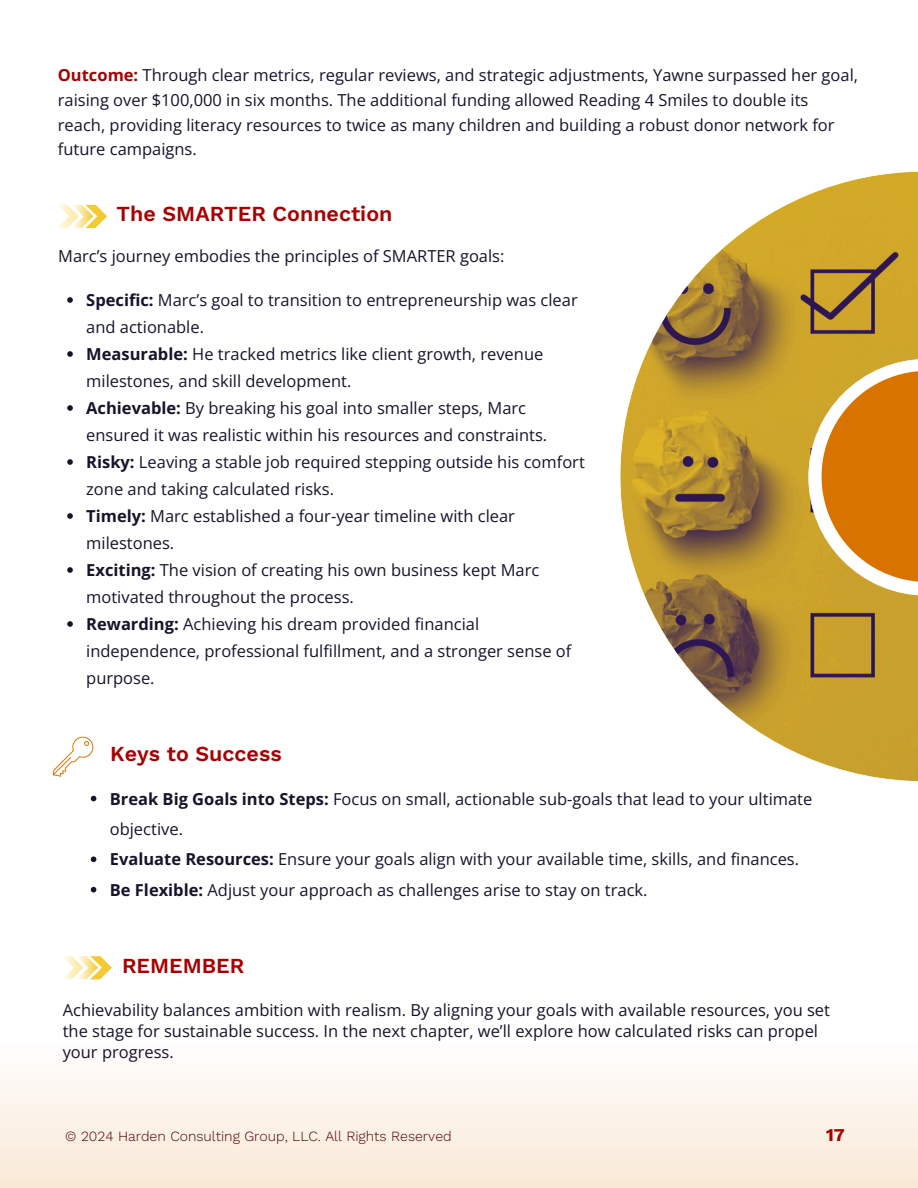
<style>
.page{position:relative;width:918px;height:1188px;background:#fff}
.page>*{position:absolute;margin:0;border:0;box-sizing:border-box;transform-origin:0 0}
.t1{font:600 21.45px "Work Sans";color:#a80000}
.t2{font:700 18px "Work Sans";color:#a80000}
.t3{font:16.5px/27px "Open Sans";color:#18122b}
.t4{font:300 14.1px "Work Sans";color:#500001}
.s1{font-weight:700;color:#a80000}
.s2{font-weight:700}
</style>
<div class="page">
<svg style="left:620px;top:171px;width:298px;height:611px"></svg>
<svg style="left:822px;top:371px;width:96px;height:211px;background:#db8a26"></svg>
<div style="left:0;top:1045px;width:918px;height:143px;background:linear-gradient(to bottom,#fefefd,#f8e8d6)"></div>
<svg style="left:59px;top:205px;width:48px;height:23px"></svg>
<svg style="left:67px;top:297px;width:6px;height:6px"></svg>
<svg style="left:67px;top:351px;width:6px;height:6px"></svg>
<svg style="left:67px;top:405px;width:6px;height:6px"></svg>
<svg style="left:67px;top:459px;width:6px;height:6px"></svg>
<svg style="left:67px;top:513px;width:6px;height:6px"></svg>
<svg style="left:67px;top:567px;width:6px;height:6px"></svg>
<svg style="left:67px;top:621px;width:6px;height:6px"></svg>
<svg style="left:64px;top:956px;width:48px;height:23px"></svg>
<svg style="left:53px;top:736px;width:41px;height:40px"></svg>
<svg style="left:91px;top:796px;width:5px;height:5px"></svg>
<svg style="left:91px;top:856px;width:5px;height:6px"></svg>
<svg style="left:91px;top:887px;width:5px;height:5px"></svg>
<p class="t3" style="left:58px;top:62px;width:802px;line-height:24.8px"><span class="s1">Outcome:</span> Through clear metrics, regular reviews, and strategic adjustments, Yawne surpassed her goal, raising over $100,000 in six months. The additional funding allowed Reading 4 Smiles to double its reach, providing literacy resources to twice as many children and building a robust donor network for future campaigns.</p>
<p class="t1" style="left:117px;top:201px;width:277px">The SMARTER Connection</p>
<p class="t3" style="left:58px;top:242px;width:448px">Marc’s journey embodies the principles of SMARTER goals:</p>
<h2 class="t3" style="left:86px;top:286px;width:493px"><span class="s2">Specific:</span> Marc’s goal to transition to entrepreneurship was clear and actionable.</h2>
<p class="t3" style="left:86px;top:340px;width:459px"><span class="s2">Measurable:</span> He tracked metrics like client growth, revenue milestones, and skill development.</p>
<h4 class="t3" style="left:86px;top:394px;width:463px"><span class="s2">Achievable:</span> By breaking his goal into smaller steps, Marc ensured it was realistic within his resources and constraints.</h4>
<p class="t3" style="left:86px;top:448px;width:500px"><span class="s2">Risky:</span> Leaving a stable job required stepping outside his comfort zone and taking calculated risks.</p>
<p class="t3" style="left:86px;top:502px;width:430px"><span class="s2">Timely:</span> Marc established a four-year timeline with clear milestones.</p>
<p class="t3" style="left:86px;top:556px;width:455px"><span class="s2">Exciting:</span> The vision of creating his own business kept Marc motivated throughout the process.</p>
<p class="t3" style="left:86px;top:610px;width:487px"><span class="s2">Rewarding:</span> Achieving his dream provided financial independence, professional fulfillment, and a stronger sense of purpose.</p>
<h2 class="t1" style="left:110px;top:741px;width:173px">Keys to Success</h2>
<p class="t3" style="left:110px;top:783px;width:704px;line-height:30.3px"><span class="s2">Break Big Goals into Steps:</span> Focus on small, actionable sub-goals that lead to your ultimate objective.</p>
<p class="t3" style="left:110px;top:846px;width:691px"><span class="s2">Evaluate Resources:</span> Ensure your goals align with your available time, skills, and finances.</p>
<p class="t3" style="left:110px;top:876px;width:539px"><span class="s2">Be Flexible:</span> Adjust your approach as challenges arise to stay on track.</p>
<p class="t1" style="left:122px;top:954px;width:124px">REMEMBER</p>
<p class="t3" style="left:63px;top:998px;width:769px;line-height:21.3px">Achievability balances ambition with realism. By aligning your goals with available resources, you set the stage for sustainable success. In the next chapter, we’ll explore how calculated risks can propel your progress.</p>
<p class="t4" style="left:65px;top:1128px;width:388px">© 2024 Harden Consulting Group, LLC. All Rights Reserved</p>
<p class="t2" style="left:826px;top:1124px;width:20px">17</p>
</div>
